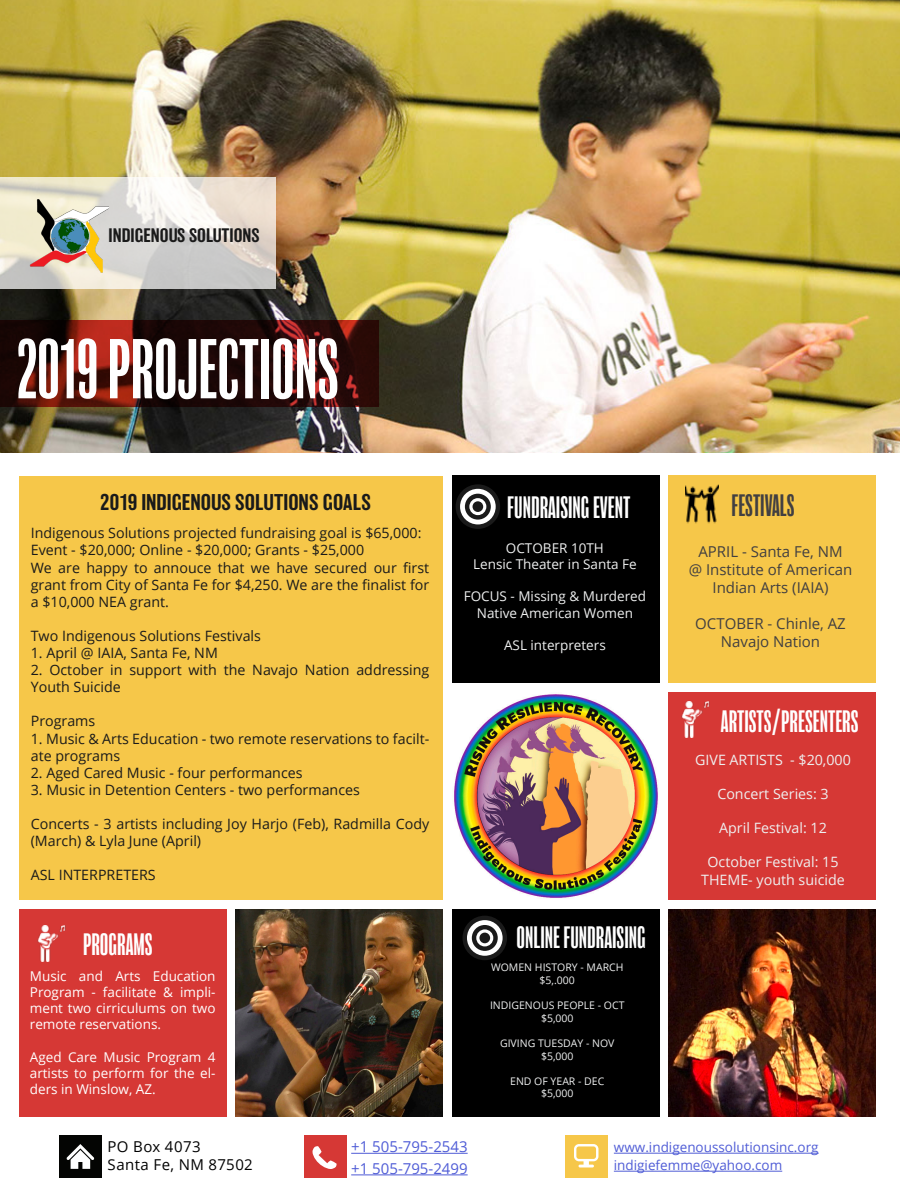
<style>
.page{position:relative;width:900px;height:1200px;background:#fff}
.page>*{position:absolute;margin:0;border:0;box-sizing:border-box;transform-origin:0 0}
.Slogan_2{font:extra-condensed 78px "Balboa";color:#fff}
.Service_Name{font:extra-condensed 28.5px "Balboa";color:#fff}
.Service_Name-2{font:extra-condensed 28.5px "Balboa";color:#413f41}
.About_Company{font:500 21px "Balboa";color:#1a1a1a}
.Slogan_1{font:500 18px "Balboa";color:#1a1a1a}
.About_Company_Text{font:15px/18px "Open Sans";color:#413f41;text-align:center}
.Contact{font:15px/21.6px "Open Sans";color:#4f5cd6}
.Contact-2{font:15px/18px "Open Sans";letter-spacing:.03em;color:#000}
.About_Company_Text-2{font:14.25px/17.1px "Open Sans";color:#1a1a1a}
.About_Company_Text-3{font:14.25px "Open Sans";color:#eff0f0}
.About_Company_Text-4{font:13.5px/16.2px "Open Sans";color:#fff;text-align:justify}
.About_Company_Text-5{font:13.5px/16.2px "Open Sans";color:#eff0f0;text-align:center}
.Contact-3{font:13.5px/18px "Open Sans";color:#4f5cd6}
.About_Company_Text-6{font:10.5px "Open Sans";color:#eff0f0}
</style>
<div class="page">
<img style="left:0;top:0;width:900px;height:453px">
<img style="left:454px;top:694px;width:204px;height:204px">
<img style="left:236px;top:910px;width:207px;height:207px">
<div style="left:452px;top:476px;width:207px;height:207px;background:#000"></div>
<div style="left:19px;top:910px;width:207px;height:207px;background:#d63835"></div>
<div style="left:452px;top:910px;width:207px;height:207px;background:#000"></div>
<div style="left:669px;top:693px;width:207px;height:207px;background:#d63835"></div>
<div style="left:19px;top:476px;width:424px;height:424px;background:#f6c749"></div>
<div style="left:669px;top:476px;width:207px;height:207px;background:#f6c749"></div>
<img style="left:669px;top:910px;width:207px;height:207px">
<div style="left:463px;top:916px;width:44px;height:44px;background:#1a1a1a;border-radius:50%"></div>
<svg style="left:467px;top:920px;width:36px;height:36px"></svg>
<svg style="left:472px;top:925px;width:26px;height:26px"></svg>
<svg style="left:476px;top:929px;width:17px;height:17px"></svg>
<div style="left:479px;top:933px;width:11px;height:10px;background:#1a1a1a;border-radius:50%"></div>
<svg style="left:0;top:178px;width:275px;height:111px;background:#dfdbd3"></svg>
<svg style="left:0;top:320px;width:379px;height:87px;background:#3c0e0a"></svg>
<div style="left:60px;top:1136px;width:42px;height:42px;background:#040503"></div>
<svg style="left:66px;top:1144px;width:28px;height:25px"></svg>
<div style="left:304px;top:1136px;width:42px;height:42px;background:#d63835"></div>
<svg style="left:312px;top:1146px;width:25px;height:23px"></svg>
<div style="left:565px;top:1136px;width:43px;height:42px;background:#f6c749"></div>
<svg style="left:574px;top:1144px;width:24px;height:24px"></svg>
<img style="left:681px;top:701px;width:29px;height:36px">
<div style="left:456px;top:484px;width:44px;height:45px;background:#1a1a1a;border-radius:50%"></div>
<div style="left:460px;top:489px;width:36px;height:35px;background:#fff;border-radius:50%"></div>
<svg style="left:465px;top:494px;width:26px;height:26px"></svg>
<svg style="left:469px;top:498px;width:17px;height:17px"></svg>
<div style="left:473px;top:501px;width:10px;height:11px;background:#1a1a1a;border-radius:50%"></div>
<img style="left:37px;top:926px;width:29px;height:36px">
<img style="left:686px;top:484px;width:32px;height:40px">
<hr style="left:351px;top:1153px;width:117px;height:1px;background:#4f5cd6">
<hr style="left:351px;top:1175px;width:117px;height:1px;background:#4f5cd6">
<hr style="left:614px;top:1153px;width:205px;height:1px;background:#4f5cd6">
<hr style="left:614px;top:1171px;width:168px;height:1px;background:#4f5cd6">
<img style="left:28px;top:198px;width:81px;height:75px">
<p class="Slogan_1" style="left:109px;top:225px;width:153px">INDIGENOUS SOLUTIONS</p>
<p class="Slogan_2" style="left:17px;top:326px;width:323px">2019 PROJECTIONS</p>
<p class="About_Company" style="left:100px;top:491px;width:272px">2019 INDIGENOUS SOLUTIONS GOALS</p>
<p class="About_Company_Text-2" style="left:31px;top:524px;width:392px">Indigenous Solutions projected fundraising goal is $65,000:</p>
<p class="About_Company_Text-2" style="left:31px;top:541px;width:335px">Event - $20,000; Online - $20,000; Grants - $25,000</p>
<p class="About_Company_Text-2" style="left:31px;top:558px;width:400px;text-align:justify">We are happy to annouce that we have secured our first grant from City of Santa Fe for $4,250. We are the finalist for a $10,000 NEA grant.</p>
<p class="About_Company_Text-2" style="left:31px;top:627px;width:232px">Two Indigenous Solutions Festivals</p>
<p class="About_Company_Text-2" style="left:31px;top:644px;width:189px">1. April @ IAIA, Santa Fe, NM</p>
<p class="About_Company_Text-2" style="left:31px;top:661px;width:400px">2. October in support with the Navajo Nation addressing<br>Youth Suicide</p>
<p class="About_Company_Text-2" style="left:31px;top:712px;width:66px">Programs</p>
<p class="About_Company_Text-2" style="left:31px;top:729px;width:400px">1. Music &amp; Arts Education - two remote reservations to facilt&shy;ate programs</p>
<p class="About_Company_Text-2" style="left:31px;top:764px;width:273px">2. Aged Cared Music - four performances</p>
<p class="About_Company_Text-2" style="left:31px;top:781px;width:331px">3. Music in Detention Centers - two performances</p>
<p class="About_Company_Text-2" style="left:31px;top:815px;width:400px">Concerts - 3 artists including Joy Harjo (Feb), Radmilla Cody (March) &amp; Lyla June (April)</p>
<p class="About_Company_Text-2" style="left:31px;top:866px;width:127px">ASL INTERPRETERS</p>
<p class="Service_Name" style="left:83px;top:929px;width:71px">PROGRAMS</p>
<p class="About_Company_Text-4" style="left:30px;top:967px;width:187px">Music and Arts Education Program - facilitate &amp; impli&shy;ment two cirriculums on two remote reservations.</p>
<p class="About_Company_Text-4" style="left:30px;top:1048px;width:187px">Aged Care Music Program 4 artists to perform for the el&shy;ders in Winslow, AZ.</p>
<p class="Service_Name" style="left:507px;top:492px;width:125px">FUNDRAISING EVENT</p>
<p class="About_Company_Text-5" style="left:506px;top:539px;width:99px">OCTOBER 10TH</p>
<p class="About_Company_Text-5" style="left:473px;top:556px;width:165px">Lensic Theater in Santa Fe</p>
<p class="About_Company_Text-5" style="left:464px;top:588px;width:184px">FOCUS - Missing &amp; Murdered<br>Native American Women</p>
<p class="About_Company_Text-5" style="left:504px;top:637px;width:103px">ASL interpreters</p>
<p class="Service_Name" style="left:516px;top:922px;width:131px">ONLINE FUNDRAISING</p>
<p class="About_Company_Text-6" style="left:491px;top:960px;width:134px">WOMEN HISTORY - MARCH</p>
<p class="About_Company_Text-6" style="left:540px;top:973px;width:37px">$5,.000</p>
<p class="About_Company_Text-6" style="left:490px;top:998px;width:136px">INDIGENOUS PEOPLE - OCT</p>
<p class="About_Company_Text-6" style="left:541px;top:1011px;width:34px">$5,000</p>
<p class="About_Company_Text-6" style="left:500px;top:1036px;width:116px">GIVING TUESDAY - NOV</p>
<p class="About_Company_Text-6" style="left:541px;top:1049px;width:34px">$5,000</p>
<p class="About_Company_Text-6" style="left:510px;top:1074px;width:96px">END OF YEAR - DEC</p>
<p class="About_Company_Text-6" style="left:541px;top:1086px;width:34px">$5,000</p>
<p class="Service_Name-2" style="left:731px;top:490px;width:65px">FESTIVALS</p>
<p class="About_Company_Text" style="left:698px;top:542px;width:146px">APRIL - Santa Fe, NM</p>
<p class="About_Company_Text" style="left:689px;top:560px;width:165px">@ Institute of American<br>Indian Arts (IAIA)</p>
<p class="About_Company_Text" style="left:695px;top:614px;width:152px">OCTOBER - Chinle, AZ<br>Navajo Nation</p>
<p class="Service_Name" style="left:721px;top:706px;width:139px">ARTISTS/PRESENTERS</p>
<p class="About_Company_Text-3" style="left:695px;top:750px;width:157px">GIVE ARTISTS - $20,000</p>
<p class="About_Company_Text-3" style="left:717px;top:784px;width:113px">Concert Series: 3</p>
<p class="About_Company_Text-3" style="left:719px;top:818px;width:109px">April Festival: 12</p>
<p class="About_Company_Text-3" style="left:708px;top:853px;width:133px">October Festival: 15</p>
<p class="About_Company_Text-3" style="left:701px;top:870px;width:145px">THEME- youth suicide</p>
<p class="Contact-2" style="left:107px;top:1137px;width:147px">PO Box 4073<br>Santa Fe, NM 87502</p>
<p class="Contact" style="left:351px;top:1136px;width:118px">+1 505-795-2543 +1 505-795-2499</p>
<p class="Contact-3" style="left:614px;top:1138px;width:206px">www.indigenoussolutionsinc.org indigiefemme@yahoo.com</p>
</div>
